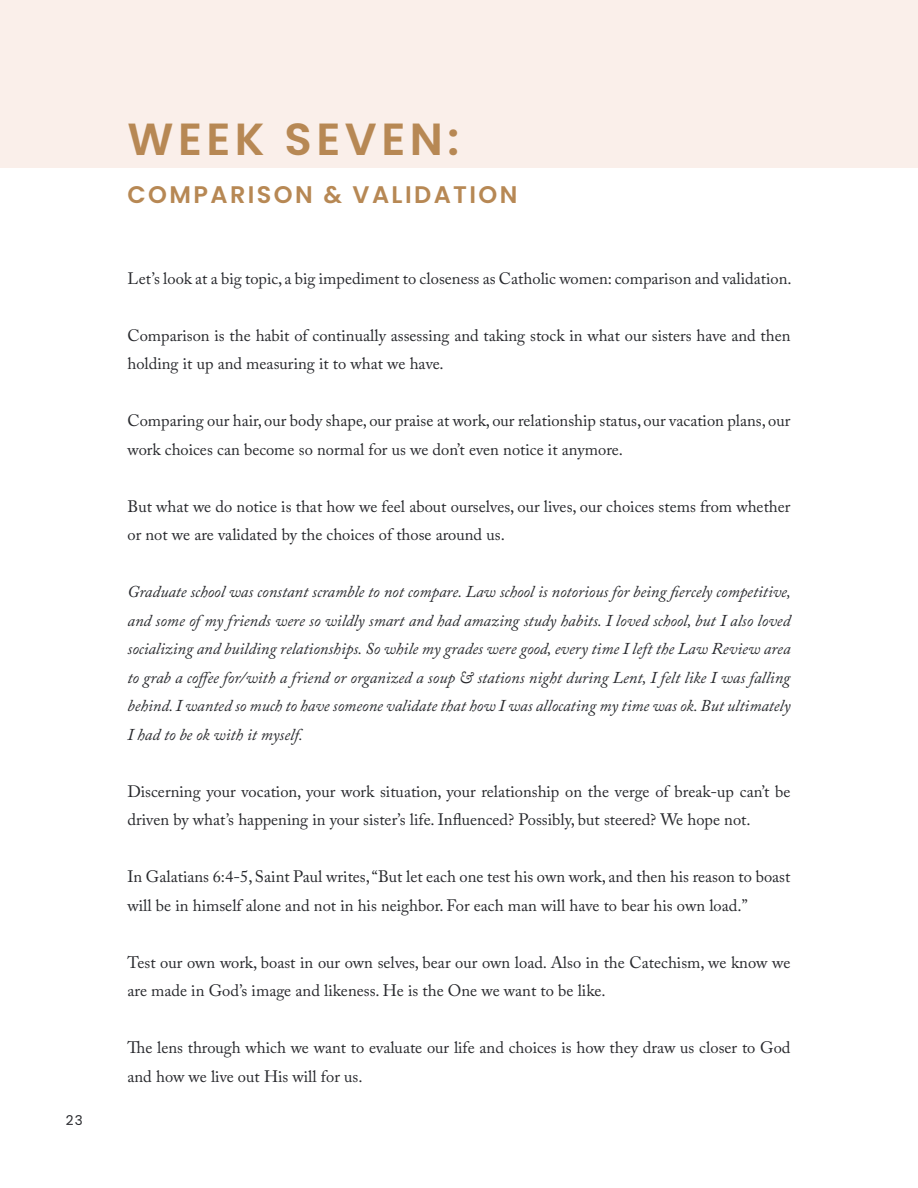
<style>
.page{position:relative;width:918px;height:1188px;background:#fff}
.page>*{position:absolute;margin:0;border:0;box-sizing:border-box;transform-origin:0 0}
.t1{font:600 45px "Poppins";letter-spacing:.1em;color:#b78854}
.t2{font:600 24px "Poppins";letter-spacing:.1em;color:#b78854}
.t3{font:16.5px/28.5px "Adobe Caslon Pro";color:#27282c}
.t4{font:italic 16.5px/28.5px "Adobe Caslon Pro";color:#27282c;text-align:justify}
.t5{font:13.5px "Poppins";color:#27282c}
</style>
<div class="page">
<div style="left:0;top:0;width:918px;height:168px;background:#faefea"></div>
<p class="t5" style="left:66px;top:1113px;width:19px">23</p>
<p class="t1" style="left:128px;top:114px;width:333px">WEEK SEVEN:</p>
<p class="t2" style="left:128px;top:181px;width:392px">COMPARISON &amp; VALIDATION</p>
<p class="t3" style="left:128px;top:264px;width:666px">Let’s look at a big topic, a big impediment to closeness as Catholic women: comparison and validation.</p>
<p class="t3" style="left:128px;top:321px;width:665px">Comparison is the habit of continually assessing and taking stock in what our sisters have and then holding it up and measuring it to what we have.</p>
<p class="t3" style="left:128px;top:406px;width:664px">Comparing our hair, our body shape, our praise at work, our relationship status, our vacation plans, our work choices can become so normal for us we don’t even notice it anymore.</p>
<p class="t3" style="left:128px;top:492px;width:665px">But what we do notice is that how we feel about ourselves, our lives, our choices stems from whether or not we are validated by the choices of those around us.</p>
<p class="t4" style="left:128px;top:577px;width:665px">Graduate school was constant scramble to not compare. Law school is notorious for being fiercely competitive, and some of my friends were so wildly smart and had amazing study habits. I loved school, but I also loved socializing and building relationships. So while my grades were good, every time I left the Law Review area to grab a coffee for/with a friend or organized a soup &amp; stations night during Lent, I felt like I was falling behind. I wanted so much to have someone validate that how I was allocating my time was ok. But ultimately I had to be ok with it myself.</p>
<p class="t3" style="left:128px;top:777px;width:665px">Discerning your vocation, your work situation, your relationship on the verge of break-up can’t be driven by what’s happening in your sister’s life. Influenced? Possibly, but steered? We hope not.</p>
<p class="t3" style="left:128px;top:862px;width:664px">In Galatians 6:4-5, Saint Paul writes, “But let each one test his own work, and then his reason to boast will be in himself alone and not in his neighbor. For each man will have to bear his own load.”</p>
<p class="t3" style="left:128px;top:948px;width:664px">Test our own work, boast in our own selves, bear our own load. Also in the Catechism, we know we are made in God’s image and likeness. He is the One we want to be like.</p>
<p class="t3" style="left:128px;top:1033px;width:665px">The lens through which we want to evaluate our life and choices is how they draw us closer to God and how we live out His will for us.</p>
</div>
